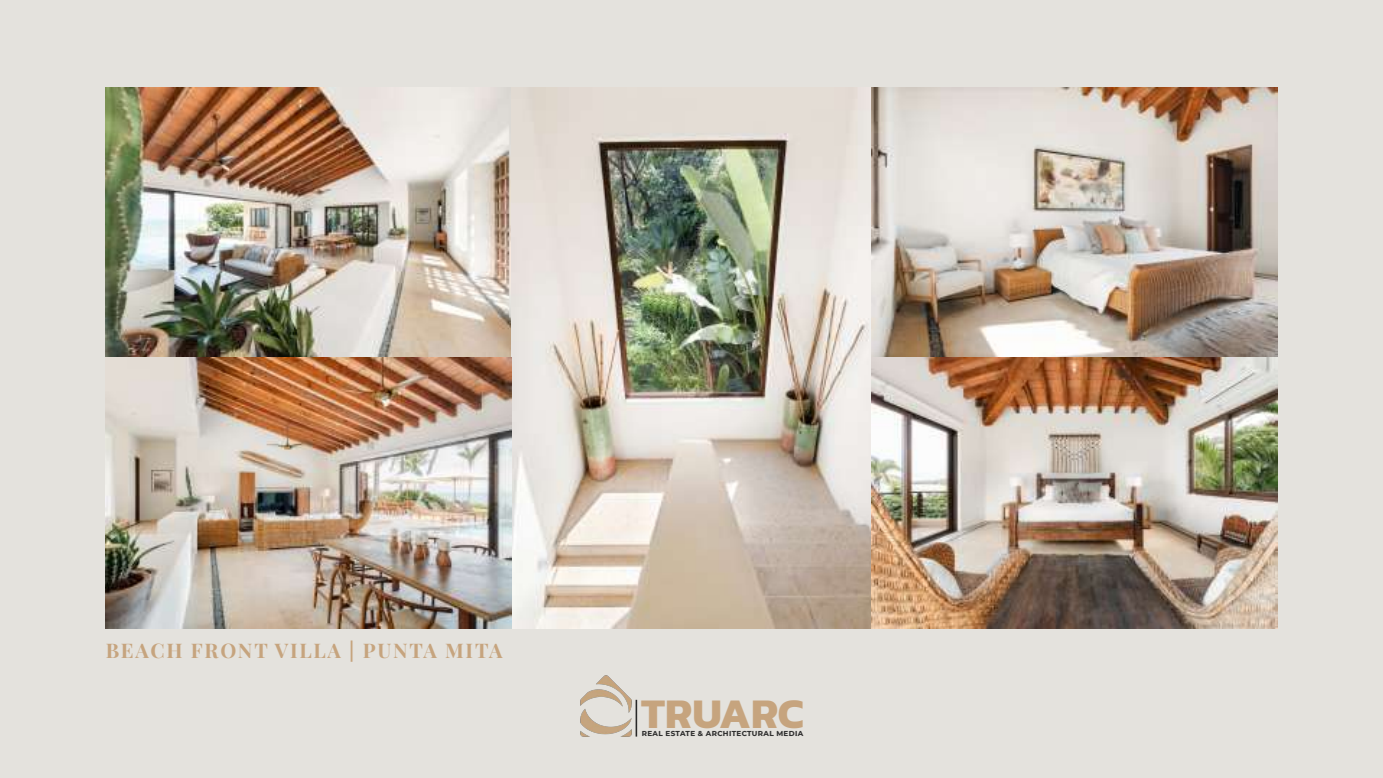
<style>
.page{position:relative;width:1383px;height:778px;background:#fff}
.page>*{position:absolute;margin:0;border:0;box-sizing:border-box;transform-origin:0 0}
.t1{font:700 42.9px "Kanit";color:#c6a47e}
.t2{font:700 20.1px "Playfair Display";letter-spacing:.09em;color:#c6a47e}
.t3{font:700 7.2px "Montserrat";letter-spacing:.05em;color:#292929}
</style>
<div class="page">
<div style="left:0;top:0;width:1382px;height:778px;background:#e4e2dd"></div>
<img style="left:106px;top:87px;width:1171px;height:541px">
<img style="left:580px;top:675px;width:51px;height:62px">
<svg style="left:642px;top:730px;width:161px;height:6px"></svg>
<hr style="left:635px;top:699px;width:2px;height:37px;background:#292929">
<h2 class="t2" style="left:106px;top:634px;width:398px">BEACH FRONT VILLA | PUNTA MITA</h2>
<h1 class="t1" style="left:641px;top:679px;width:164px">TRUARC</h1>
<p class="t3" style="left:642px;top:728px;width:163px">REAL ESTATE &amp; ARCHITECTURAL MEDIA</p>
</div>
